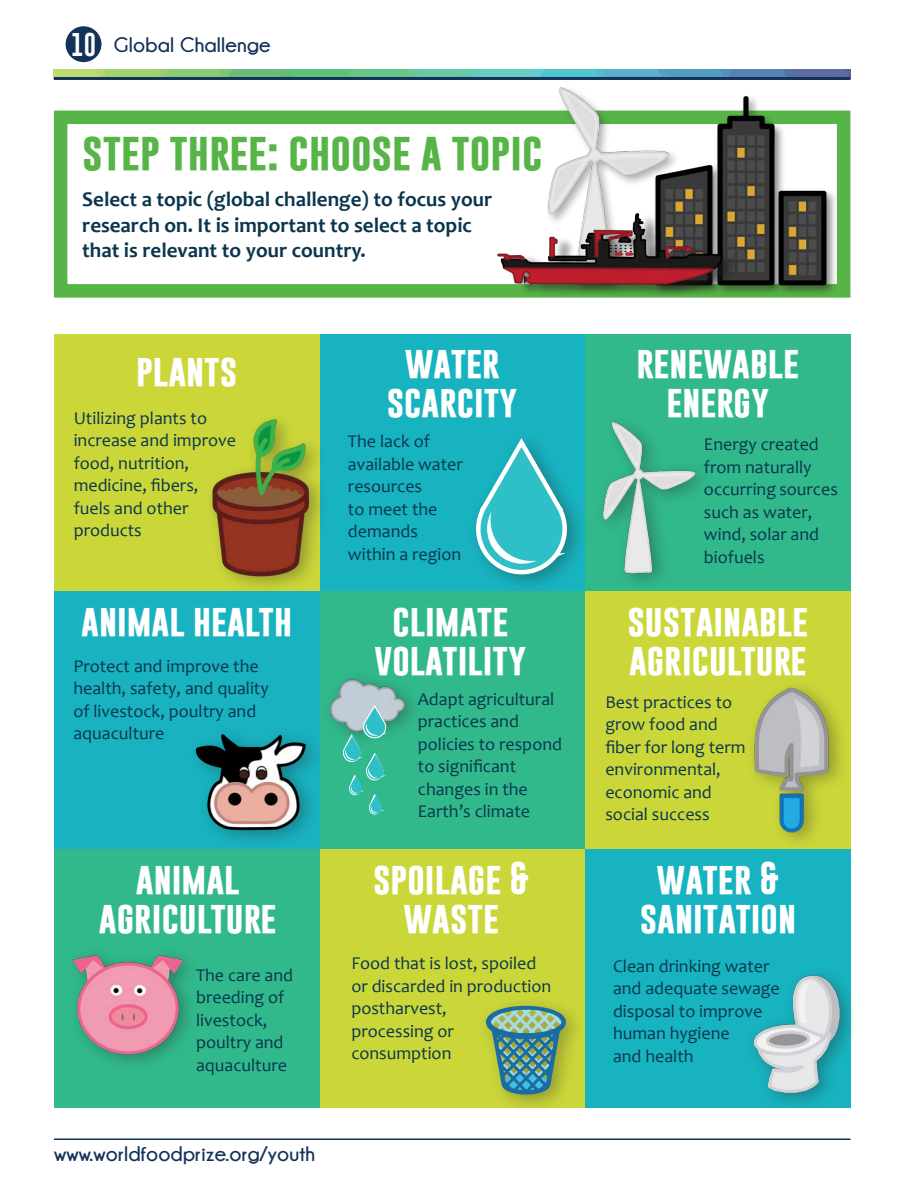
<style>
.page{position:relative;width:918px;height:1188px;background:#fff}
.page>*{position:absolute;margin:0;border:0;box-sizing:border-box;transform-origin:0 0}
.t1{font:700 39px "Gobold";color:#57b447}
.t2{font:700 33px/39px "Gobold";color:#fff;text-align:center}
.t3{font:700 21px/25.5px "Candara";color:#0b364d}
.t4{font:700 21px "Champagne&Limousines";letter-spacing:.01em;color:#133259}
.t5{font:18px/22.5px "Candara";color:#0b364d}
.s1{font-family:"Gobold Uplow";font-weight:400;font-size:24px;color:#fff}
</style>
<div class="page">
<hr style="left:54px;top:1138px;width:796px;height:2px;background:#123259">
<img style="left:54px;top:70px;width:796px;height:7px">
<hr style="left:54px;top:77px;width:796px;height:3px;background:#123259">
<div style="left:66px;top:26px;width:35px;height:36px;background:#133259;border-radius:50%"></div>
<div style="left:54px;top:111px;width:796px;height:187px;border:14px solid #57b447"></div>
<div style="left:315px;top:334px;width:271px;height:259px;background:#17b3c0"></div>
<div style="left:585px;top:334px;width:266px;height:259px;background:#31b98c"></div>
<div style="left:54px;top:334px;width:265px;height:259px;background:#cbd739"></div>
<div style="left:315px;top:592px;width:271px;height:258px;background:#31b98c"></div>
<div style="left:585px;top:592px;width:266px;height:258px;background:#cbd739"></div>
<div style="left:54px;top:592px;width:265px;height:258px;background:#18b2c0"></div>
<div style="left:315px;top:850px;width:271px;height:258px;background:#cbd739"></div>
<div style="left:585px;top:850px;width:266px;height:258px;background:#17b3c0"></div>
<div style="left:54px;top:850px;width:265px;height:258px;background:#31b98c"></div>
<img style="left:330px;top:678px;width:83px;height:52px">
<div style="left:203px;top:410px;width:127px;height:185px;background:#231f20;opacity:.35"></div>
<img style="left:203px;top:406px;width:127px;height:183px">
<div style="left:467px;top:429px;width:120px;height:164px;background:#231f20;opacity:.35"></div>
<svg style="left:472px;top:429px;width:109px;height:150px"></svg>
<div style="left:187px;top:725px;width:138px;height:124px;background:#231f20;opacity:.35"></div>
<img style="left:187px;top:725px;width:131px;height:122px">
<svg style="left:342px;top:703px;width:52px;height:112px"></svg>
<div style="left:745px;top:678px;width:104px;height:173px;background:#231f20;opacity:.35"></div>
<img style="left:751px;top:685px;width:84px;height:150px">
<img style="left:73px;top:955px;width:117px;height:109px">
<div style="left:477px;top:994px;width:109px;height:119px;background:#231f20;opacity:.35"></div>
<svg style="left:485px;top:1006px;width:82px;height:89px"></svg>
<div style="left:745px;top:965px;width:114px;height:146px;background:#231f20;opacity:.35"></div>
<img style="left:745px;top:970px;width:114px;height:129px">
<img style="left:581px;top:421px;width:118px;height:169px">
<img style="left:519px;top:69px;width:155px;height:114px">
<img style="left:637px;top:94px;width:214px;height:204px">
<img style="left:478px;top:183px;width:262px;height:115px">
<p class="t4" style="left:71px;top:33px;width:201px"><span class="s1">10</span> Global Challenge</p>
<p class="t1" style="left:82px;top:126px;width:462px">STEP THREE: CHOOSE A TOPIC</p>
<p class="t3" style="left:82px;top:187px;width:412px">Select a topic (global challenge) to focus your research on. It is important to select a topic that is relevant to your country.</p>
<p class="t2" style="left:136px;top:351px;width:103px">PLANTS</p>
<p class="t2" style="left:405px;top:343px;width:97px">WATER</p>
<p class="t2" style="left:387px;top:382px;width:132px">SCARCITY</p>
<p class="t2" style="left:637px;top:343px;width:164px">RENEWABLE<br>ENERGY</p>
<p class="t5" style="left:74px;top:406px;width:164px">Utilizing plants to increase and improve food, nutrition, medicine, fibers, fuels and other products</p>
<p class="t5" style="left:348px;top:430px;width:116px">The lack of available water resources<br>to meet the demands within a region</p>
<p class="t5" style="left:704px;top:433px;width:135px">Energy created from naturally occurring sources such as water, wind, solar and biofuels</p>
<p class="t2" style="left:81px;top:601px;width:212px">ANIMAL HEALTH</p>
<p class="t2" style="left:375px;top:601px;width:153px">CLIMATE<br>VOLATILITY</p>
<p class="t2" style="left:627px;top:601px;width:182px;text-align:left">SUSTAINABLE<br>AGRICULTURE</p>
<p class="t5" style="left:73px;top:655px;width:197px">Protect and improve the health, safety, and quality of livestock, poultry and aquaculture</p>
<p class="t5" style="left:418px;top:687px;width:146px">Adapt agricultural practices and policies to respond to significant changes in the<br>Earth’s climate</p>
<p class="t5" style="left:605px;top:691px;width:142px">Best practices to grow food and fiber for long term environmental, economic and social success</p>
<p class="t2" style="left:99px;top:859px;width:179px">ANIMAL<br>AGRICULTURE</p>
<p class="t2" style="left:373px;top:859px;width:158px">SPOILAGE &amp;<br>WASTE</p>
<p class="t2" style="left:640px;top:859px;width:158px">WATER &amp;<br>SANITATION</p>
<p class="t5" style="left:196px;top:964px;width:99px">The care and breeding of livestock, poultry and aquaculture</p>
<p class="t5" style="left:351px;top:952px;width:201px">Food that is lost, spoiled or discarded in production postharvest,<br>processing or consumption</p>
<p class="t5" style="left:613px;top:955px;width:168px">Clean drinking water and adequate sewage disposal to improve human hygiene<br>and health</p>
<p class="t4" style="left:54px;top:1143px;width:263px">www.worldfoodprize.org/youth</p>
</div>
